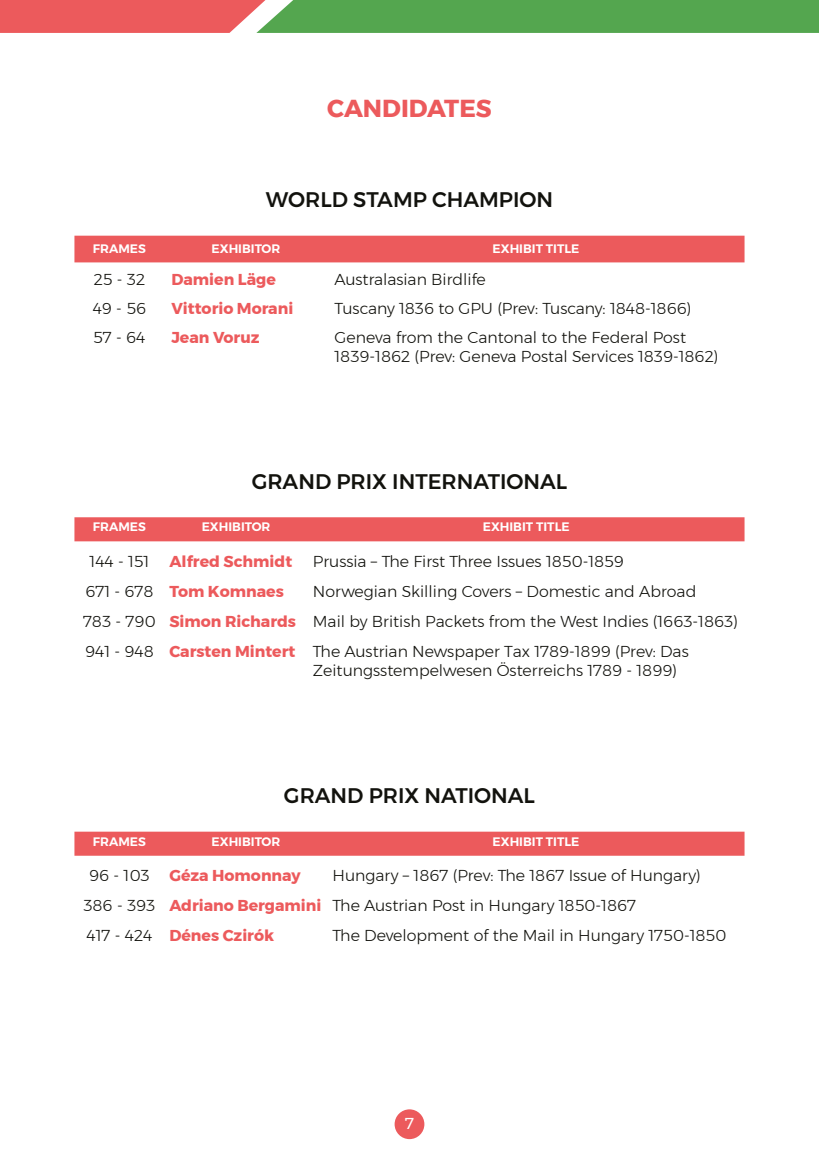
<style>
.page{position:relative;width:819px;height:1166px;background:#fff}
.page>*{position:absolute;margin:0;border:0;box-sizing:border-box;transform-origin:0 0}
.t1{font:700 24.5px "Montserrat";color:#ec5a5c}
.t2{font:500 21px "Montserrat";color:#12120d}
.t3{font:300 15.75px/30.1px "Montserrat";color:#12120d}
.t4{font:700 15.75px "Montserrat";color:#ec5a5c}
.t5{font:15.75px "Montserrat";color:#fff}
.t6{font:600 12.25px "Montserrat";color:#fff}
.s1{font-weight:300;color:#12120d}
.s2{font-weight:700;color:#ec5a5c}
</style>
<div class="page">
<svg style="left:0;top:0;width:819px;height:33px;background:#889259"></svg>
<div style="left:394px;top:1109px;width:30px;height:30px;background:#ec5a5c;border-radius:50%"></div>
<div style="left:74px;top:236px;width:670px;height:26px;background:#ec5a5c"></div>
<div style="left:74px;top:517px;width:670px;height:24px;background:#ec5a5c"></div>
<svg style="left:74px;top:831px;width:670px;height:25px;background:#ec6062"></svg>
<h1 class="t1" style="left:327px;top:89px;width:166px">CANDIDATES</h1>
<h2 class="t2" style="left:266px;top:183px;width:289px">WORLD STAMP CHAMPION</h2>
<p class="t6" style="left:93px;top:238px;width:54px">FRAMES</p>
<p class="t6" style="left:212px;top:238px;width:70px">EXHIBITOR</p>
<p class="t6" style="left:492px;top:238px;width:88px">EXHIBIT TITLE</p>
<p class="t3" style="left:94px;top:264px;width:53px">25 - 32</p>
<p class="t4" style="left:171px;top:266px;width:106px">Damien Läge</p>
<p class="t3" style="left:334px;top:264px;width:153px">Australasian Birdlife</p>
<p class="t3" style="left:93px;top:293px;width:55px">49 - 56</p>
<p class="t4" style="left:171px;top:296px;width:123px">Vittorio Morani</p>
<p class="t3" style="left:334px;top:293px;width:358px">Tuscany 1836 to GPU (Prev: Tuscany: 1848-1866)</p>
<p class="t3" style="left:93px;top:322px;width:54px">57 - 64</p>
<p class="t4" style="left:171px;top:325px;width:90px">Jean Voruz</p>
<p class="t3" style="left:334px;top:328px;width:385px;line-height:18.9px">Geneva from the Cantonal to the Federal Post<br>1839-1862 (Prev: Geneva Postal Services 1839-1862)</p>
<h2 class="t2" style="left:252px;top:465px;width:317px">GRAND PRIX INTERNATIONAL</h2>
<p class="t6" style="left:93px;top:517px;width:54px">FRAMES</p>
<p class="t6" style="left:202px;top:517px;width:70px">EXHIBITOR</p>
<p class="t6" style="left:483px;top:517px;width:88px">EXHIBIT TITLE</p>
<p class="t3" style="left:90px;top:546px;width:61px">144 - 151</p>
<p class="t4" style="left:169px;top:548px;width:124px">Alfred Schmidt</p>
<p class="t3" style="left:313px;top:546px;width:312px">Prussia – The First Three Issues 1850-1859</p>
<p class="t4" style="left:85px;top:578px;width:200px"><span class="s1">671 - 678</span> Tom Komnaes</p>
<p class="t3" style="left:83px;top:576px;width:656px;text-indent:230px">Norwegian Skilling Covers – Domestic and Abroad<br>783 - 790 <span class="s2">Simon Richards</span> Mail by British Packets from the West Indies (1663-1863)<br>941 - 948 <span class="s2">Carsten Mintert</span> The Austrian Newspaper Tax 1789-1899 (Prev: Das</p>
<p class="t3" style="left:313px;top:655px;width:366px">Zeitungsstempelwesen Österreichs 1789 - 1899)</p>
<h2 class="t2" style="left:284px;top:779px;width:252px">GRAND PRIX NATIONAL</h2>
<p class="t6" style="left:93px;top:832px;width:54px">FRAMES</p>
<p class="t6" style="left:212px;top:832px;width:70px">EXHIBITOR</p>
<p class="t6" style="left:492px;top:832px;width:88px">EXHIBIT TITLE</p>
<p class="t4" style="left:89px;top:863px;width:213px"><span class="s1">96 - 103</span> Géza Homonnay</p>
<p class="t3" style="left:83px;top:860px;width:619px;text-indent:249px">Hungary – 1867 (Prev: The 1867 Issue of Hungary)<br>386 - 393 <span class="s2">Adriano Bergamini</span> The Austrian Post in Hungary 1850-1867<br>417 - 424 <span class="s2">Dénes Czirók</span></p>
<p class="t3" style="left:332px;top:920px;width:395px">The Development of the Mail in Hungary 1750-1850</p>
<p class="t5" style="left:405px;top:1111px;width:10px">7</p>
</div>
